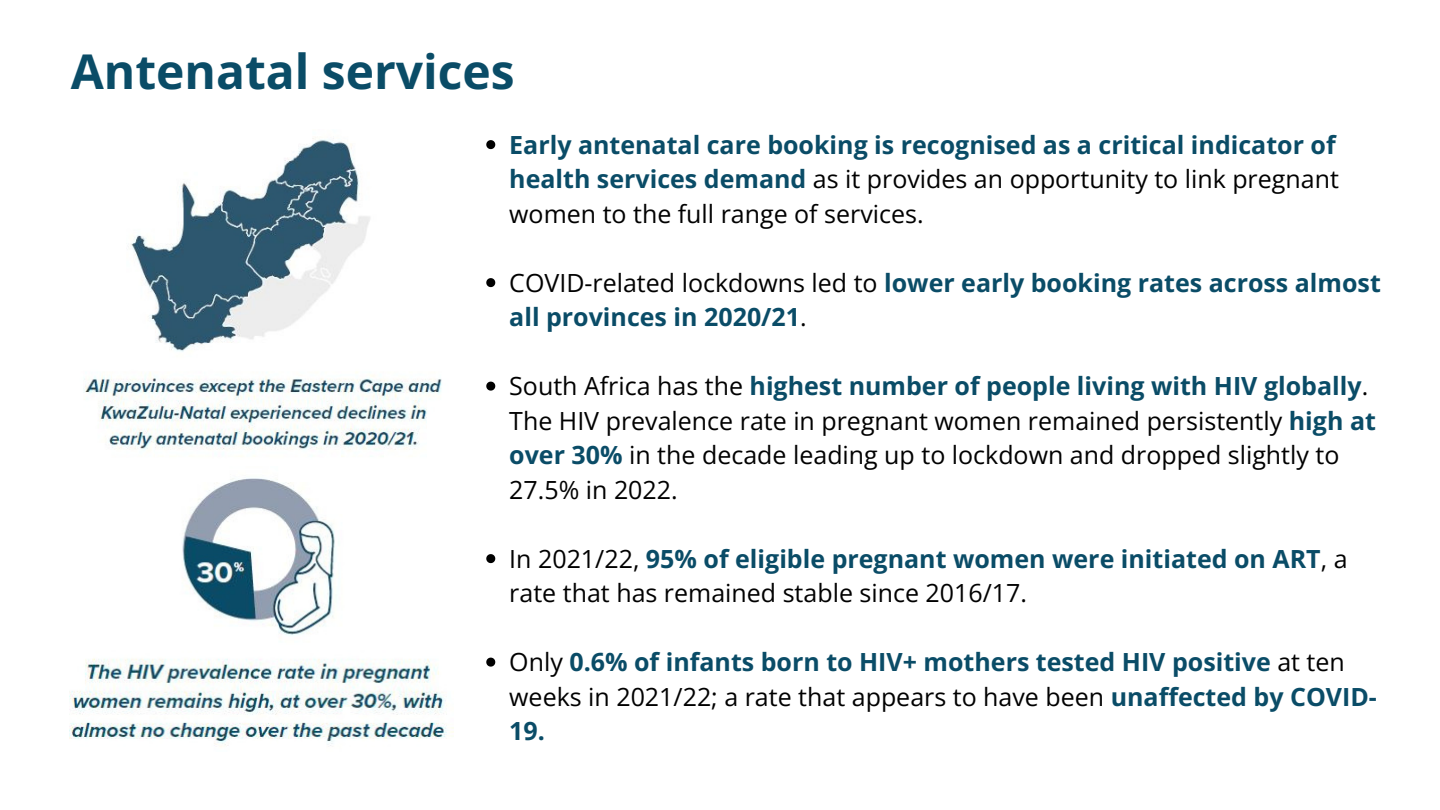
<style>
.page{position:relative;width:1440px;height:810px;background:#fff}
.page>*{position:absolute;margin:0;border:0;box-sizing:border-box;transform-origin:0 0}
.t1{font:700 48px "Open Sans";color:#0a4c67}
.t2{font:700 25px/34.5px "Open Sans";color:#0a4c67}
.t3{font:25px/34.5px "Open Sans";color:#000}
.s1{font-weight:400;color:#000}
.s2{font-weight:700;color:#0a4c67}
</style>
<div class="page">
<img style="left:70px;top:138px;width:383px;height:609px">
<svg style="left:486px;top:140px;width:9px;height:9px"></svg>
<svg style="left:486px;top:278px;width:9px;height:9px"></svg>
<svg style="left:486px;top:382px;width:9px;height:9px"></svg>
<svg style="left:486px;top:554px;width:9px;height:9px"></svg>
<svg style="left:486px;top:658px;width:9px;height:9px"></svg>
<p class="t1" style="left:71px;top:37px;width:445px">Antenatal services</p>
<p class="t2" style="left:509px;top:127px;width:831px">Early antenatal care booking is recognised as a critical indicator of health services demand <span class="s1">as it provides an opportunity to link pregnant women to the full range of services.</span></p>
<p class="t2" style="left:509px;top:265px;width:873px"><span class="s1">COVID-related lockdowns led to</span> lower early booking rates across almost all provinces in 2020/21<span class="s1">.</span></p>
<p class="t3" style="left:509px;top:368px;width:868px">South Africa has the <span class="s2">highest number of people living with HIV globally</span>.<br>The HIV prevalence rate in pregnant women remained persistently <span class="s2">high at over 30%</span> in the decade leading up to lockdown and dropped slightly to 27.5% in 2022.</p>
<p class="t3" style="left:509px;top:541px;width:840px">In 2021/22, <span class="s2">95% of eligible pregnant women were initiated on ART</span>, a rate that has remained stable since 2016/17.</p>
<p class="t2" style="left:509px;top:644px;width:869px"><span class="s1">Only</span> 0.6% of infants born to HIV+ mothers tested HIV positive <span class="s1">at ten weeks in 2021/22; a rate that appears to have been</span> unaffected by COVID-<br>19.</p>
</div>
